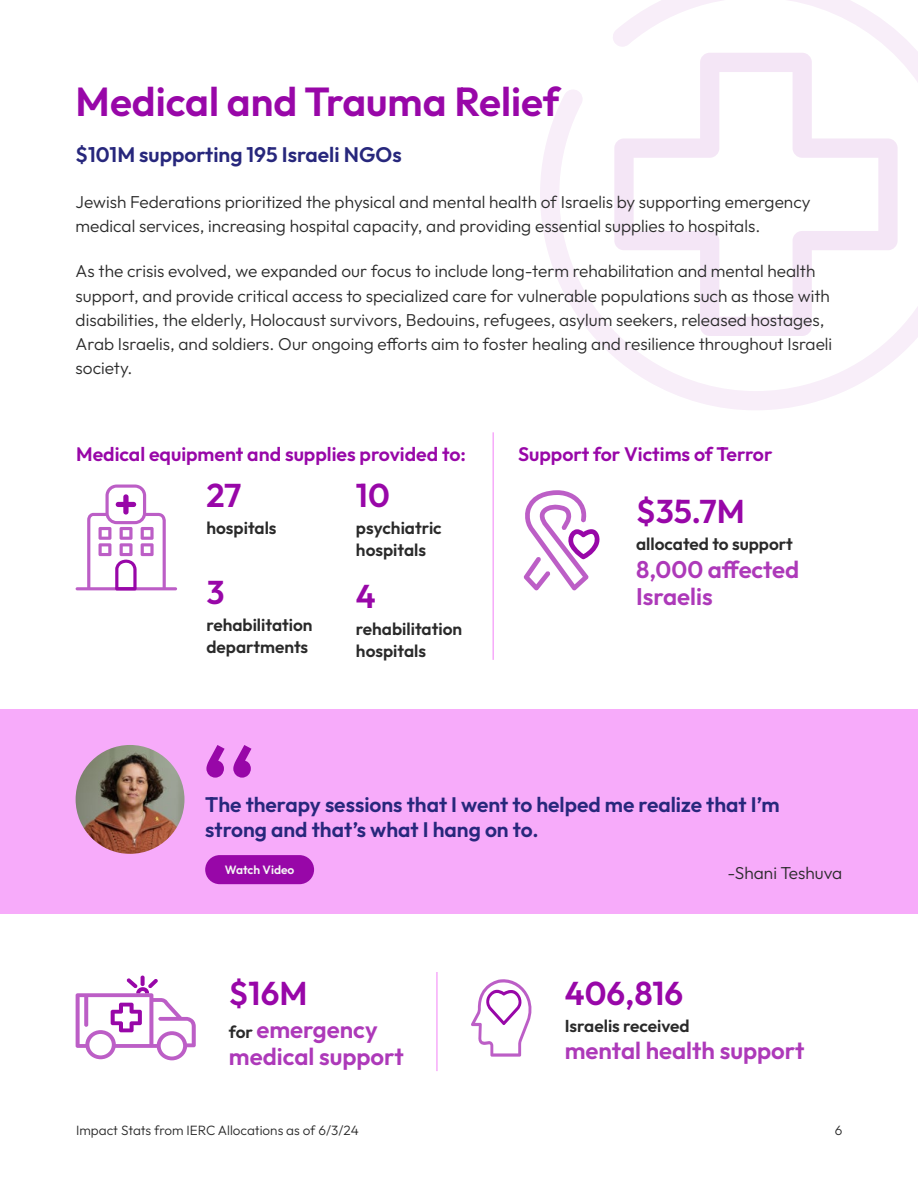
<style>
.page{position:relative;width:918px;height:1188px;background:#fff}
.page>*{position:absolute;margin:0;border:0;box-sizing:border-box;transform-origin:0 0}
.t1{font:600 40.5px "Outfit";color:#9807a8}
.t2{font:600 33px "Outfit";color:#9807a8}
.t3{font:600 24px/27.3px "Outfit";color:#ad39b9}
.t4{font:600 21px/25.2px "Outfit";color:#27277c}
.t5{font:600 19.5px "Outfit";color:#9807a8}
.t6{font:300 17.25px/24.2px "Outfit";color:#2a2a2a}
.t7{font:600 17.25px/21.6px "Outfit";color:#2a2a2a}
.t8{font:300 13.5px "Outfit";color:#2a2a2a}
.t9{font:600 12px "Outfit";color:#f5f5f5}
.s1{font-size:17.25px;color:#2a2a2a}
</style>
<div class="page">
<svg style="left:540px;top:0;width:378px;height:410px"></svg>
<svg style="left:614px;top:53px;width:284px;height:283px"></svg>
<div style="left:0;top:709px;width:918px;height:205px;background:#f7abfa"></div>
<hr style="left:436px;top:972px;width:2px;height:99px;background:#f7abfa">
<svg style="left:76px;top:978px;width:120px;height:82px"></svg>
<svg style="left:471px;top:979px;width:61px;height:78px"></svg>
<hr style="left:492px;top:432px;width:2px;height:228px;background:#f7abfa">
<svg style="left:76px;top:485px;width:101px;height:105px"></svg>
<svg style="left:523px;top:490px;width:77px;height:100px"></svg>
<svg style="left:206px;top:745px;width:45px;height:33px"></svg>
<img style="left:76px;top:745px;width:108px;height:109px;border-radius:54px">
<div style="left:205px;top:855px;width:109px;height:29px;background:#9807a8;border-radius:15px"></div>
<h1 class="t1" style="left:76px;top:79px;width:486px">Medical and Trauma Relief</h1>
<p class="t4" style="left:76px;top:142px;width:328px">$101M supporting 195 Israeli NGOs</p>
<p class="t6" style="left:76px;top:189px;width:737px">Jewish Federations prioritized the physical and mental health of Israelis by supporting emergency medical services, increasing hospital capacity, and providing essential supplies to hospitals.</p>
<p class="t6" style="left:76px;top:259px;width:758px">As the crisis evolved, we expanded our focus to include long-term rehabilitation and mental health support, and provide critical access to specialized care for vulnerable populations such as those with disabilities, the elderly, Holocaust survivors, Bedouins, refugees, asylum seekers, released hostages, Arab Israelis, and soldiers. Our ongoing efforts aim to foster healing and resilience throughout Israeli society.</p>
<p class="t5" style="left:76px;top:443px;width:391px">Medical equipment and supplies provided to:</p>
<h2 class="t2" style="left:206px;top:477px;width:36px">27</h2>
<p class="t7" style="left:206px;top:517px;width:72px">hospitals</p>
<h2 class="t2" style="left:356px;top:477px;width:35px">10</h2>
<p class="t7" style="left:356px;top:517px;width:87px">psychiatric hospitals</p>
<h2 class="t2" style="left:356px;top:578px;width:21px">4</h2>
<p class="t7" style="left:356px;top:618px;width:108px">rehabilitation hospitals</p>
<h2 class="t2" style="left:206px;top:574px;width:20px">3</h2>
<p class="t7" style="left:206px;top:615px;width:108px">rehabilitation departments</p>
<p class="t5" style="left:518px;top:443px;width:256px">Support for Victims of Terror</p>
<h2 class="t2" style="left:636px;top:493px;width:110px">$35.7M</h2>
<p class="t7" style="left:636px;top:533px;width:158px">allocated to support</p>
<h3 class="t3" style="left:636px;top:555px;width:165px">8,000 affected<br>Israelis</h3>
<p class="t4" style="left:205px;top:792px;width:576px">The therapy sessions that I went to helped me realize that I’m strong and that’s what I hang on to.</p>
<p class="t6" style="left:728px;top:861px;width:116px">-Shani Teshuva</p>
<p class="t9" style="left:225px;top:863px;width:71px">Watch Video</p>
<h2 class="t2" style="left:229px;top:975px;width:80px">$16M</h2>
<h3 class="t3" style="left:229px;top:1015px;width:176px"><span class="s1">for</span> emergency medical support</h3>
<p class="t8" style="left:76px;top:1122px;width:284px">Impact Stats from IERC Allocations as of 6/3/24</p>
<h2 class="t2" style="left:565px;top:975px;width:120px">406,816</h2>
<p class="t7" style="left:565px;top:1015px;width:126px">Israelis received</p>
<h3 class="t3" style="left:565px;top:1037px;width:241px">mental health support</h3>
<p class="t8" style="left:835px;top:1122px;width:9px">6</p>
</div>
